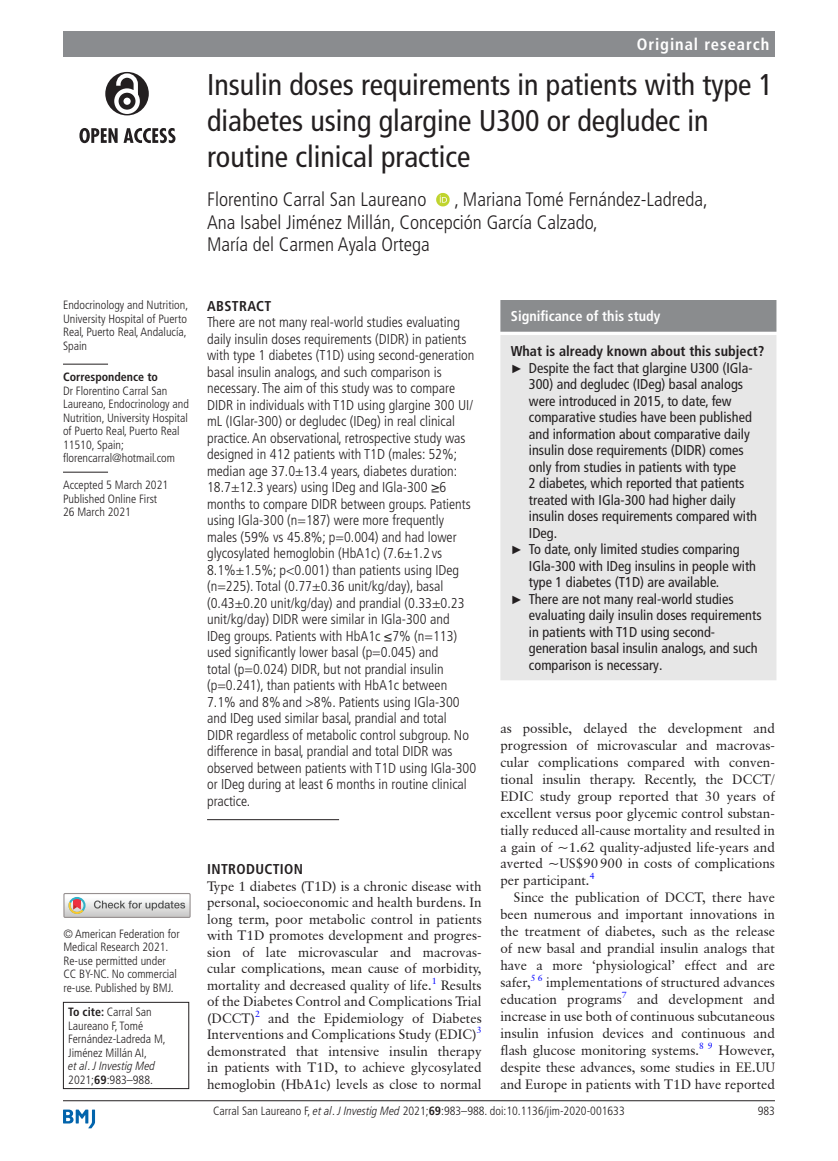
<style>
.page{position:relative;width:838px;height:1161px;background:#fff}
.page>*{position:absolute;margin:0;border:0;box-sizing:border-box;transform-origin:0 0}
.t1{font:condensed 30px/36px "Frutiger LT Pro";color:#231f20}
.t2{font:300 condensed 19.5px/22.5px "Frutiger LT Pro";color:#231f20}
.t3{font:700 condensed 16.5px "Frutiger LT Pro";letter-spacing:.055em;color:#fff}
.t4{font:300 condensed 14.25px/16.5px "Frutiger LT Pro";color:#231f20}
.t5{font:condensed 14.25px "Frutiger LT Pro";color:#231f20}
.t6{font:700 condensed 14.25px "Frutiger LT Pro";color:#231f20}
.t7{font:700 condensed 14.25px "Frutiger LT Pro";color:#fff}
.t8{font:700 condensed 14.25px "Frutiger LT Pro";letter-spacing:.025em;color:#231f20}
.t9{font:13.5px/17px "Classical Garamond BT";color:#231f20;text-align:justify}
.t10{font:300 condensed 12px/13.5px "Frutiger LT Pro";color:#231f20}
.t11{font:700 condensed 12px "Frutiger LT Pro";color:#231f20}
.s1{font-weight:700}
.s2{font-style:italic}
.s3{font-family:"Arial";font-stretch:normal;font-size:12px}
</style>
<div class="page">
<svg style="left:63px;top:1109px;width:32px;height:19px"></svg>
<hr style="left:63px;top:1100px;width:712px;height:1px;background:#231f20">
<div style="left:63px;top:31px;width:712px;height:25px;background:#8a8c8f"></div>
<svg style="left:436px;top:193px;width:13px;height:13px"></svg>
<div style="left:63px;top:1002px;width:126px;height:87px;border:1px solid #231f20"></div>
<div style="left:63px;top:893px;width:128px;height:25px;border:1px solid #969090"></div>
<svg style="left:64px;top:893px;width:126px;height:24px"></svg>
<hr style="left:63px;top:364px;width:45px;height:1px;background:#231f20">
<hr style="left:63px;top:472px;width:45px;height:1px;background:#231f20">
<hr style="left:207px;top:819px;width:132px;height:1px;background:#231f20">
<div style="left:501px;top:301px;width:274px;height:30px;background:#8a8c8e"></div>
<div style="left:500px;top:300px;width:276px;height:32px;border:2px solid #8a8c8e"></div>
<div style="left:501px;top:336px;width:274px;height:343px;background:#e7e7e7"></div>
<div style="left:500px;top:335px;width:276px;height:345px;border:2px solid #e7e7e7"></div>
<div style="left:105px;top:72px;width:44px;height:43px;background:#231f20;border-radius:50%"></div>
<svg style="left:79px;top:128px;width:39px;height:15px"></svg>
<svg style="left:124px;top:128px;width:51px;height:15px"></svg>
<svg style="left:112px;top:72px;width:30px;height:44px"></svg>
<div style="left:123px;top:98px;width:8px;height:7px;background:#fff;border-radius:50%"></div>
<p class="t10" style="left:63px;top:298px;width:127px">Endocrinology and Nutrition,<br>University Hospital of Puerto<br>Real, Puerto Real, Andalucía,<br>Spain</p>
<p class="t11" style="left:63px;top:370px;width:97px">Correspondence to</p>
<p class="t10" style="left:63px;top:384px;width:127px">Dr Florentino Carral San<br>Laureano, Endocrinology and<br>Nutrition, University Hospital of Puerto Real, Puerto Real<br>11510, Spain; florencarral@hotmail.com</p>
<p class="t10" style="left:63px;top:478px;width:107px">Accepted 5 March 2021<br>Published Online First<br>26 March 2021</p>
<p class="t10" style="left:63px;top:927px;width:118px">© American Federation for<br>Medical Research 2021.<br>Re-use permitted under<br>CC BY-NC. No commercial re-use. Published by BMJ.</p>
<p class="t10" style="left:68px;top:1005px;width:99px"><span class="s1">To cite:</span> Carral San<br>Laureano F, Tomé<br>Fernández-Ladreda M,<br>Jiménez Millán AI,<br><span class="s2">et al</span>. <span class="s2">J Investig Med<br></span>2021;<span class="s1">69</span>:983–988.</p>
<p class="t3" style="left:636px;top:34px;width:134px">Original research</p>
<h1 class="t1" style="left:207px;top:66px;width:567px">Insulin doses requirements in patients with type 1 diabetes using glargine U300 or degludec in routine clinical practice</h1>
<h2 class="t2" style="left:207px;top:189px;width:221px">Florentino Carral San Laureano</h2>
<h2 class="t2" style="left:207px;top:189px;width:502px;text-indent:247px">, Mariana Tomé Fernández-Ladreda,<br>Ana Isabel Jiménez Millán, Concepción García Calzado,<br>María del Carmen Ayala Ortega</h2>
<p class="t8" style="left:207px;top:297px;width:66px">ABSTRACT</p>
<p class="t4" style="left:207px;top:314px;width:271px">There are not many real-world studies evaluating daily insulin doses requirements (DIDR) in patients with type 1 diabetes (T1D) using second-generation basal insulin analogs, and such comparison is necessary. The aim of this study was to compare DIDR in individuals with T1D using glargine 300 UI/ mL (IGlar-300) or degludec (IDeg) in real clinical practice. An observational, retrospective study was designed in 412 patients with T1D (males: 52%; median age 37.0±13.4 years, diabetes duration:<br>18.7±12.3 years) using IDeg and IGla-300 ≥6 months to compare DIDR between groups. Patients using IGla-300 (n=187) were more frequently males (59% vs 45.8%; p=0.004) and had lower glycosylated hemoglobin (HbA1c) (7.6±1.2 vs 8.1%±1.5%; p&lt;0.001) than patients using IDeg (n=225). Total (0.77±0.36 unit/kg/day), basal (0.43±0.20 unit/kg/day) and prandial (0.33±0.23 unit/kg/day) DIDR were similar in IGla-300 and IDeg groups. Patients with HbA1c ≤7% (n=113) used significantly lower basal (p=0.045) and<br>total (p=0.024) DIDR, but not prandial insulin (p=0.241), than patients with HbA1c between 7.1% and 8%and &gt;8%. Patients using IGla-300 and IDeg used similar basal, prandial and total DIDR regardless of metabolic control subgroup. No difference in basal, prandial and total DIDR was observed between patients with T1D using IGla-300 or IDeg during at least 6 months in routine clinical practice.</p>
<p class="t8" style="left:207px;top:861px;width:98px">INTRODUCTION</p>
<p class="t9" style="left:207px;top:878px;width:276px;line-height:16.5px">Type 1 diabetes (T1D) is a chronic disease with personal, socioeconomic and health burdens. In long term, poor metabolic control in patients with T1D promotes development and progres&shy;sion of late microvascular and macrovas&shy;cular complications, mean cause of morbidity, mortality and decreased quality of life.<sup>1</sup> Results of the Diabetes Control and Complications Trial (DCCT)<sup>2</sup></p>
<p class="t9" style="left:207px;top:1010px;width:276px;line-height:16.5px;text-indent:61px">and the Epidemiology of Diabetes Interventions and Complications Study (EDIC)<sup>3 </sup>demonstrated that intensive insulin therapy in patients with T1D, to achieve glycosylated hemoglobin (HbA1c) levels as close to normal</p>
<p class="t7" style="left:511px;top:308px;width:151px">Significance of this study</p>
<p class="t6" style="left:511px;top:343px;width:255px">What is already known about this subject?</p>
<p class="t5" style="left:511px;top:359px;width:243px"><span class="s3">►</span> Despite the fact that glargine U300 (IGla-</p>
<p class="t5" style="left:529px;top:376px;width:216px">300) and degludec (IDeg) basal analogs</p>
<p class="t5" style="left:529px;top:392px;width:204px">were introduced in 2015, to date, few</p>
<p class="t5" style="left:529px;top:409px;width:224px">comparative studies have been published</p>
<p class="t5" style="left:529px;top:425px;width:222px">and information about comparative daily</p>
<p class="t5" style="left:529px;top:442px;width:216px">insulin dose requirements (DIDR) comes</p>
<p class="t5" style="left:529px;top:458px;width:209px">only from studies in patients with type</p>
<p class="t5" style="left:529px;top:475px;width:217px">2 diabetes, which reported that patients</p>
<p class="t5" style="left:529px;top:491px;width:208px">treated with IGla-300 had higher daily</p>
<p class="t5" style="left:529px;top:508px;width:230px">insulin doses requirements compared with</p>
<p class="t5" style="left:529px;top:524px;width:30px">IDeg.</p>
<p class="t5" style="left:511px;top:541px;width:230px"><span class="s3">►</span> To date, only limited studies comparing</p>
<p class="t5" style="left:529px;top:557px;width:229px">IGla-300 with IDeg insulins in people with</p>
<p class="t5" style="left:529px;top:574px;width:192px">type 1 diabetes (T1D) are available.</p>
<p class="t5" style="left:511px;top:590px;width:224px"><span class="s3">►</span> There are not many real-world studies</p>
<p class="t5" style="left:529px;top:607px;width:234px">evaluating daily insulin doses requirements</p>
<p class="t5" style="left:529px;top:623px;width:188px">in patients with T1D using second-</p>
<p class="t5" style="left:529px;top:640px;width:230px">generation basal insulin analogs, and such</p>
<p class="t5" style="left:529px;top:656px;width:135px">comparison is necessary.</p>
<p class="t9" style="left:500px;top:719px;width:276px">as possible, delayed the development and progression of microvascular and macrovas&shy;cular complications compared with conven&shy;tional insulin therapy. Recently, the DCCT/ EDIC study group reported that 30 years of excellent versus poor glycemic control substan&shy;tially reduced all-cause mortality and resulted in a gain of ~1.62 quality-adjusted life-years and averted ~US$90900 in costs of complications per participant.<sup>4</sup></p>
<p class="t9" style="left:500px;top:889px;width:276px;text-indent:14px">Since the publication of DCCT, there have been numerous and important innovations in the treatment of diabetes, such as the release of new basal and prandial insulin analogs that have a more ‘physiological’ effect and are safer,<sup>5</sup> <sup>6</sup> implementations of structured advances education programs<sup>7</sup> and development and increase in use both of continuous subcutaneous insulin infusion devices and continuous and flash glucose monitoring systems.<sup>8</sup> <sup>9</sup> However, despite these advances, some studies in EE.UU and Europe in patients with T1D have reported</p>
<p class="t10" style="left:213px;top:1104px;width:413px">Carral San Laureano F, <span class="s2">et al</span>. <span class="s2">J Investig Med</span> 2021;<span class="s1">69</span>:983–988. doi:10.1136/jim-2020-001633</p>
<p class="t10" style="left:757px;top:1104px;width:19px">983</p>
</div>
